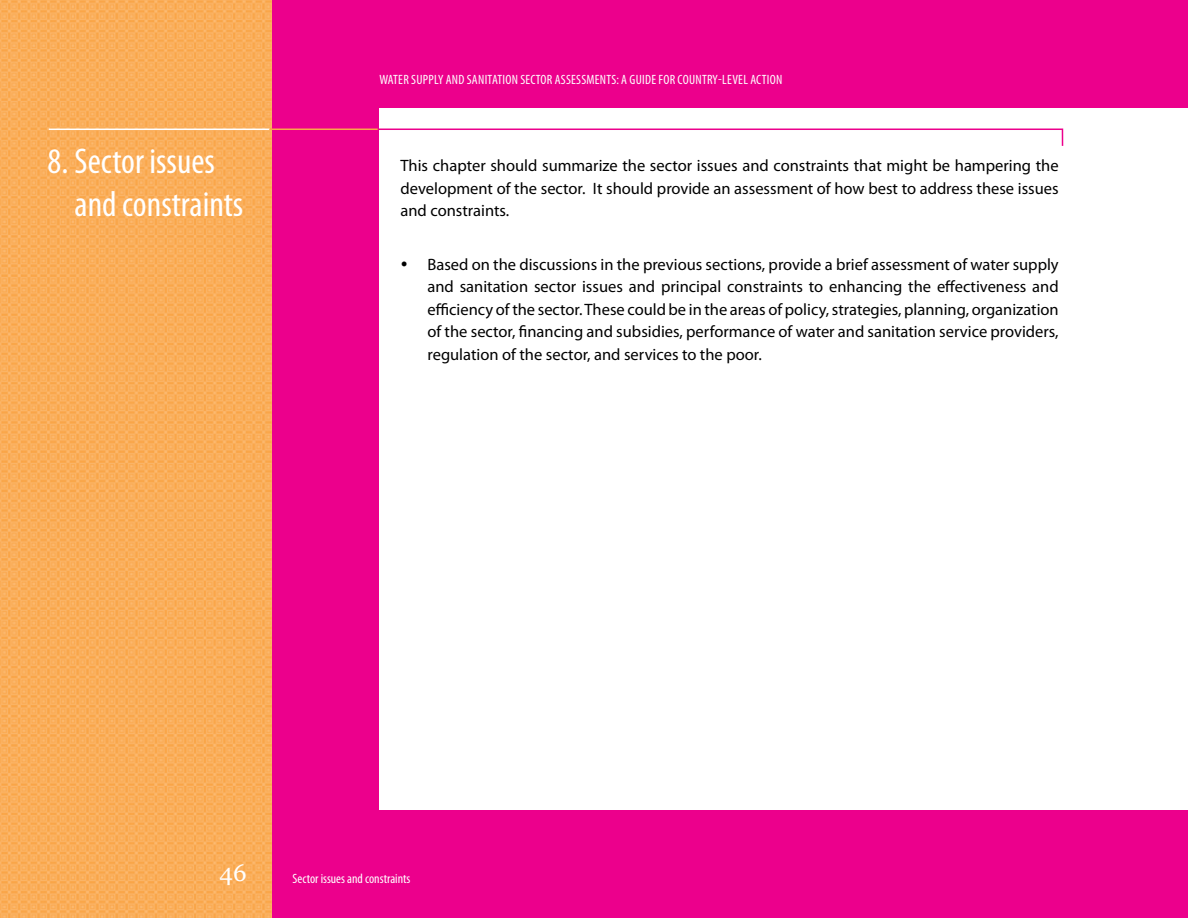
<style>
.page{position:relative;width:1188px;height:918px;background:#fff}
.page>*{position:absolute;margin:0;border:0;box-sizing:border-box;transform-origin:0 0}
.t1{font:condensed 36px/43.2px "Myriad Pro";color:#fff}
.t2{font:24px "Georgia";color:#fff}
.t3{font:16.5px/22.5px "Myriad Pro";color:#000;text-align:justify}
.t4{font:condensed 13.5px "Myriad Pro";color:#fff}
.t5{font:condensed 13.5px "Myriad Pro";letter-spacing:.02em;color:#fff}
</style>
<div class="page">
<div style="left:271px;top:0;width:917px;height:918px;background:#ec008c"></div>
<div style="left:379px;top:108px;width:809px;height:702px;background:#fff"></div>
<img style="left:0;top:0;width:271px;height:918px">
<svg style="left:377px;top:128px;width:687px;height:18px"></svg>
<hr style="left:49px;top:129px;width:221px;height:1px;background:#fff">
<hr style="left:269px;top:129px;width:109px;height:1px;background:#faa74a">
<h1 class="t1" style="left:75px;top:140px;width:170px;text-indent:-27px">8. SECTOR ISSUES<br>AND CONSTRAINTS</h1>
<p class="t4" style="left:379px;top:72px;width:94px">WATER SU PPLY AN D SANITATION</p>
<p class="t5" style="left:520px;top:72px;width:165px">SECTOR ASSESSMENTS: A GUI DE FOR COUNT</p>
<p class="t4" style="left:707px;top:72px;width:50px">RY-LEVEL ACTION</p>
<p class="t3" style="left:401px;top:155px;width:660px">This chapter should summarize the sector issues and constraints that might be hampering the development of the sector. It should provide an assessment of how best to address these issues and constraints.</p>
<p class="t3" style="left:428px;top:253px;width:633px">Based on the discussions in the previous sections, provide a brief assessment of water supply and sanitation sector issues and principal constraints to enhancing the effectiveness and efficiency of the sector. These could be in the areas of policy, strategies, planning, organization of the sector, financing and subsidies, performance of water and sanitation service providers, regulation of the sector, and services to the poor.</p>
<h2 class="t2" style="left:219px;top:859px;width:29px">46</h2>
<p class="t4" style="left:293px;top:871px;width:119px">SECTOR ISSUES AND CONSTRAINTS</p>
</div>
